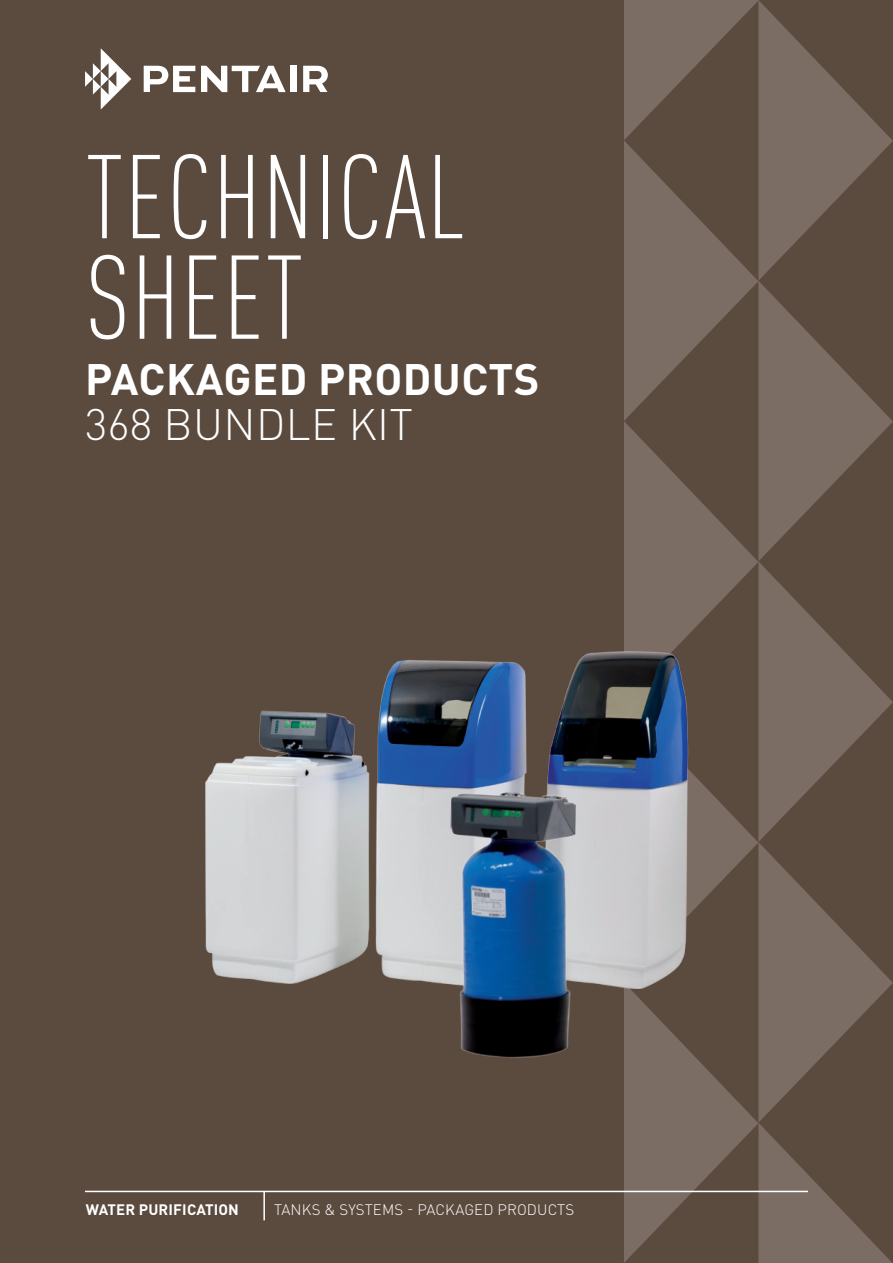
<style>
.page{position:relative;width:893px;height:1263px;background:#fff}
.page>*{position:absolute;margin:0;border:0;box-sizing:border-box;transform-origin:0 0}
.t1{font:300 condensed 117px/100.5px "DIN Pro";letter-spacing:.01em;color:#fff}
.t2{font:700 43.5px "DIN Pro";letter-spacing:.01em;color:#fff}
.t3{font:300 43.5px "DIN Pro";letter-spacing:.01em;color:#fff}
.t4{font:300 15px "DIN Pro";letter-spacing:.01em;color:#fff}
.t5{font:700 15px "DIN Pro";letter-spacing:.01em;color:#fff}
</style>
<div class="page">
<div style="left:0;top:0;width:624px;height:1263px;background:#5b4a3e"></div>
<svg style="left:85px;top:48px;width:46px;height:62px"></svg>
<svg style="left:144px;top:66px;width:51px;height:26px"></svg>
<svg style="left:201px;top:66px;width:85px;height:26px"></svg>
<div style="left:290px;top:66px;width:6px;height:26px;background:#fff"></div>
<svg style="left:303px;top:66px;width:25px;height:26px"></svg>
<svg style="left:624px;top:0;width:269px;height:1263px;background:#6a5b50"></svg>
<hr style="left:85px;top:1191px;width:723px;height:1px;background:#fff">
<hr style="left:263px;top:1191px;width:2px;height:29px;background:#fff">
<img style="left:203px;top:651px;width:487px;height:338px">
<img style="left:447px;top:792px;width:129px;height:269px">
<h1 class="t1" style="left:86px;top:140px;width:381px">TECHNICAL<br>SHEET</h1>
<h2 class="t2" style="left:85px;top:343px;width:456px">PACKAGED PRODUCTS</h2>
<h2 class="t3" style="left:85px;top:390px;width:330px">368 BUNDLE KIT</h2>
<p class="t5" style="left:86px;top:1197px;width:155px">WATER PURIFICATION</p>
<p class="t4" style="left:274px;top:1198px;width:302px">TANKS &amp; SYSTEMS - PACKAGED PRODUCTS</p>
</div>
